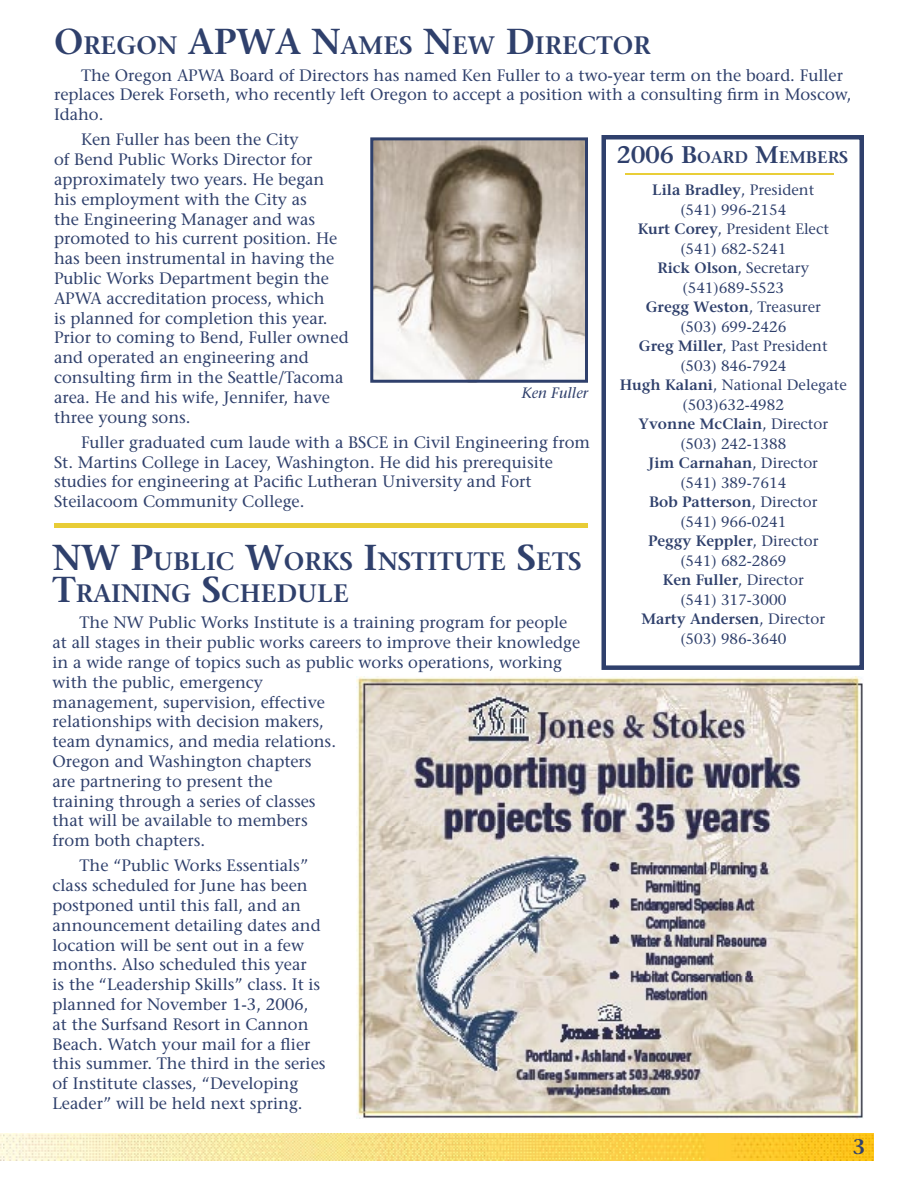
<style>
.page{position:relative;width:918px;height:1188px;background:#fff}
.page>*{position:absolute;margin:0;border:0;box-sizing:border-box;transform-origin:0 0}
.t1{font:600 25.2px/31.8px "Stone Serif";color:#2f406c}
.t2{font:600 21px "Stone Serif";color:#2f406c}
.t3{font:600 16.8px "Stone Serif";color:#2f406c}
.t4{font:16.5px/19.8px "Stone Serif";color:#2f406c}
.t5{font:15px/19.5px "Stone Serif";color:#2f406c;text-align:center}
.t6{font:italic 15px "Stone Serif";color:#2f406c}
.s1{font-size:36px}
.s2{font-size:24px}
.s3{font-weight:600}
</style>
<div class="page">
<img style="left:0;top:1133px;width:874px;height:27px">
<svg style="left:602px;top:135px;width:262px;height:535px"></svg>
<hr style="left:625px;top:170px;width:209px;height:4px;background:#e9ce38">
<div style="left:611px;top:145px;width:243px;height:28px;background:#fff"></div>
<img style="left:357px;top:676px;width:506px;height:443px">
<svg style="left:370px;top:137px;width:218px;height:246px;background:#b5aca3"></svg>
<hr style="left:54px;top:524px;width:534px;height:4px;background:#e8cc36">
<h1 class="t1" style="left:54px;top:29px;width:598px"><span class="s1">O</span>REGON <span class="s1">APWA N</span>AMES <span class="s1">N</span>EW <span class="s1">D</span>IRECTOR</h1>
<p class="t4" style="left:54px;top:65px;width:799px;text-indent:27px">The Oregon APWA Board of Directors has named Ken Fuller to a two-year term on the board. Fuller replaces Derek Forseth, who recently left Oregon to accept a position with a consulting firm in Moscow,<br>Idaho.</p>
<p class="t4" style="left:54px;top:130px;width:296px;text-indent:27px">Ken Fuller has been the City<br>of Bend Public Works Director for approximately two years. He began his employment with the City as<br>the Engineering Manager and was promoted to his current position. He has been instrumental in having the Public Works Department begin the APWA accreditation process, which<br>is planned for completion this year.<br>Prior to coming to Bend, Fuller owned and operated an engineering and consulting firm in the Seattle/Tacoma area. He and his wife, Jennifer, have three young sons.</p>
<p class="t4" style="left:54px;top:432px;width:538px;text-indent:27px">Fuller graduated cum laude with a BSCE in Civil Engineering from St. Martins College in Lacey, Washington. He did his prerequisite studies for engineering at Pacific Lutheran University and Fort Steilacoom Community College.</p>
<p class="t3" style="left:617px;top:147px;width:233px"><span class="s2">2006 B</span>OARD <span class="s2">M</span>EMBERS</p>
<p class="t5" style="left:620px;top:180px;width:229px"><span class="s3">Lila Bradley</span>, President<br>(541) 996-2154<br><span class="s3">Kurt Corey</span>, President Elect (541) 682-5241<br><span class="s3">Rick Olson</span>, Secretary (541)689-5523<br><span class="s3">Gregg Weston</span>, Treasurer<br>(503) 699-2426<br><span class="s3">Greg Miller</span>, Past President (503) 846-7924<br><span class="s3">Hugh Kalani</span>, National Delegate (503)632-4982<br><span class="s3">Yvonne McClain</span>, Director (503) 242-1388<br><span class="s3">Jim Carnahan</span>, Director<br>(541) 389-7614<br><span class="s3">Bob Patterson</span>, Director<br>(541) 966-0241<br><span class="s3">Peggy Keppler</span>, Director<br>(541) 682-2869<br><span class="s3">Ken Fuller</span>, Director<br>(541) 317-3000<br><span class="s3">Marty Andersen</span>, Director<br>(503) 986-3640</p>
<p class="t6" style="left:522px;top:384px;width:68px">Ken Fuller</p>
<h1 class="t1" style="left:52px;top:545px;width:531px"><span class="s1">NW P</span>UBLIC <span class="s1">W</span>ORKS <span class="s1">I</span>NSTITUTE <span class="s1">S</span>ETS<br><span class="s1">T</span>RAINING <span class="s1">S</span>CHEDULE</h1>
<p class="t4" style="left:52px;top:613px;width:529px;text-indent:27px">The NW Public Works Institute is a training program for people at all stages in their public works careers to improve their knowledge in a wide range of topics such as public works operations, working with the public, emergency<br>management, supervision, effective<br>relationships with decision makers,<br>team dynamics, and media relations.<br>Oregon and Washington chapters<br>are partnering to present the<br>training through a series of classes<br>that will be available to members<br>from both chapters.</p>
<p class="t4" style="left:52px;top:856px;width:275px;text-indent:27px">The “Public Works Essentials” class scheduled for June has been postponed until this fall, and an announcement detailing dates and location will be sent out in a few months. Also scheduled this year<br>is the “Leadership Skills” class. It is planned for November 1-3, 2006, at the Surfsand Resort in Cannon Beach. Watch your mail for a flier this summer. The third in the series of Institute classes, “Developing Leader” will be held next spring.</p>
<p class="t2" style="left:852px;top:1134px;width:14px">3</p>
</div>
